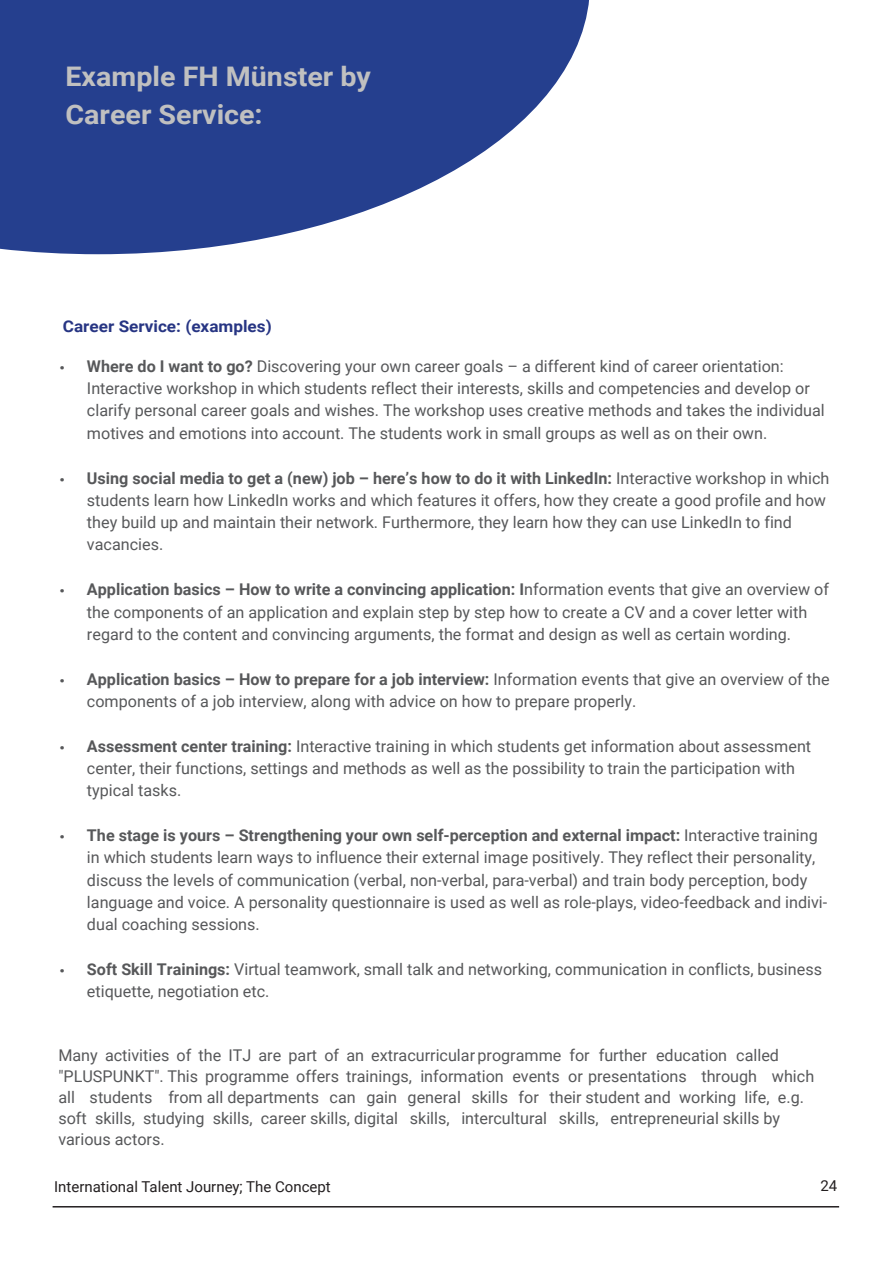
<style>
.page{position:relative;width:893px;height:1263px;background:#fff}
.page>*{position:absolute;margin:0;border:0;box-sizing:border-box;transform-origin:0 0}
.t1{font:700 27px/37.8px "Roboto";color:#c0c0c0;scale:1.06 1}
.t2{font:16.2px/22.2px "Roboto";color:#57585a}
.t3{font:700 16.2px "Roboto";color:#273583;scale:1.06 1}
.t4{font:15px "Roboto";color:#231f20}
.s1{font-family:"Myriad Pro"}
.s2{font-weight:700}
</style>
<div class="page">
<svg style="left:0;top:0;width:589px;height:254px;fill:#253f8e"></svg>
<hr style="left:53px;top:1206px;width:786px;height:1px;background:#231f20">
<h1 class="t1" style="left:65px;top:57px;width:290px">Example FH Münster by<br>Career Service:</h1>
<p class="t3" style="left:63px;top:315px;width:199px">Career Service: (examples)</p>
<p class="t2" style="left:87px;top:354px;width:739px;text-indent:-27px"><span class="s1">•</span> <span class="s2">Where do I want to go?</span> Discovering your own career goals – a different kind of career orientation:<br>Interactive workshop in which students reflect their interests, skills and competencies and develop or clarify personal career goals and wishes. The workshop uses creative methods and takes the individual motives and emotions into account. The students work in small groups as well as on their own.</p>
<p class="t2" style="left:87px;top:466px;width:744px;text-indent:-27px"><span class="s1">•</span> <span class="s2">Using social media to get a (new) job – here’s how to do it with LinkedIn:</span> Interactive workshop in which students learn how LinkedIn works and which features it offers, how they create a good profile and how they build up and maintain their network. Furthermore, they learn how they can use LinkedIn to find vacancies.</p>
<p class="t2" style="left:87px;top:578px;width:744px;text-indent:-27px"><span class="s1">•</span> <span class="s2">Application basics – How to write a convincing application: I</span>nformation events that give an overview of the components of an application and explain step by step how to create a CV and a cover letter with regard to the content and convincing arguments, the format and design as well as certain wording.</p>
<p class="t2" style="left:87px;top:667px;width:744px;line-height:21.8px;text-indent:-27px"><span class="s1">•</span> <span class="s2">Application basics – How to prepare for a job interview:</span> Information events that give an overview of the components of a job interview, along with advice on how to prepare properly.</p>
<p class="t2" style="left:87px;top:734px;width:726px;text-indent:-27px"><span class="s1">•</span> <span class="s2">Assessment center training:</span> Interactive training in which students get information about assessment center, their functions, settings and methods as well as the possibility to train the participation with typical tasks.</p>
<p class="t2" style="left:87px;top:823px;width:742px;text-indent:-27px"><span class="s1">•</span> <span class="s2">The stage is yours – Strengthening your own self-perception and external impact:</span> Interactive training in which students learn ways to influence their external image positively. They reflect their personality, discuss the levels of communication (verbal, non-verbal, para-verbal) and train body perception, body language and voice. A personality questionnaire is used as well as role-plays, video-feedback and indivi&shy;dual coaching sessions.</p>
<p class="t2" style="left:87px;top:958px;width:737px;line-height:21.8px;text-indent:-27px"><span class="s1">•</span> <span class="s2">Soft Skill Trainings:</span> Virtual teamwork, small talk and networking, communication in conflicts, business etiquette, negotiation etc.</p>
<p class="t2" style="left:58px;top:1044px;width:757px;line-height:21px">Many activities of the ITJ are part of an extracurricular programme for further education called "PLUSPUNKT". This programme offers trainings, information events or presentations through which all students from all departments can gain general skills for their student and working life, e.g. soft skills, studying skills, career skills, digital skills, intercultural skills, entrepreneurial skills by various actors.</p>
<p class="t4" style="left:54px;top:1176px;width:278px">International Talent Journey; The Concept</p>
<p class="t4" style="left:820px;top:1175px;width:18px">24</p>
</div>
